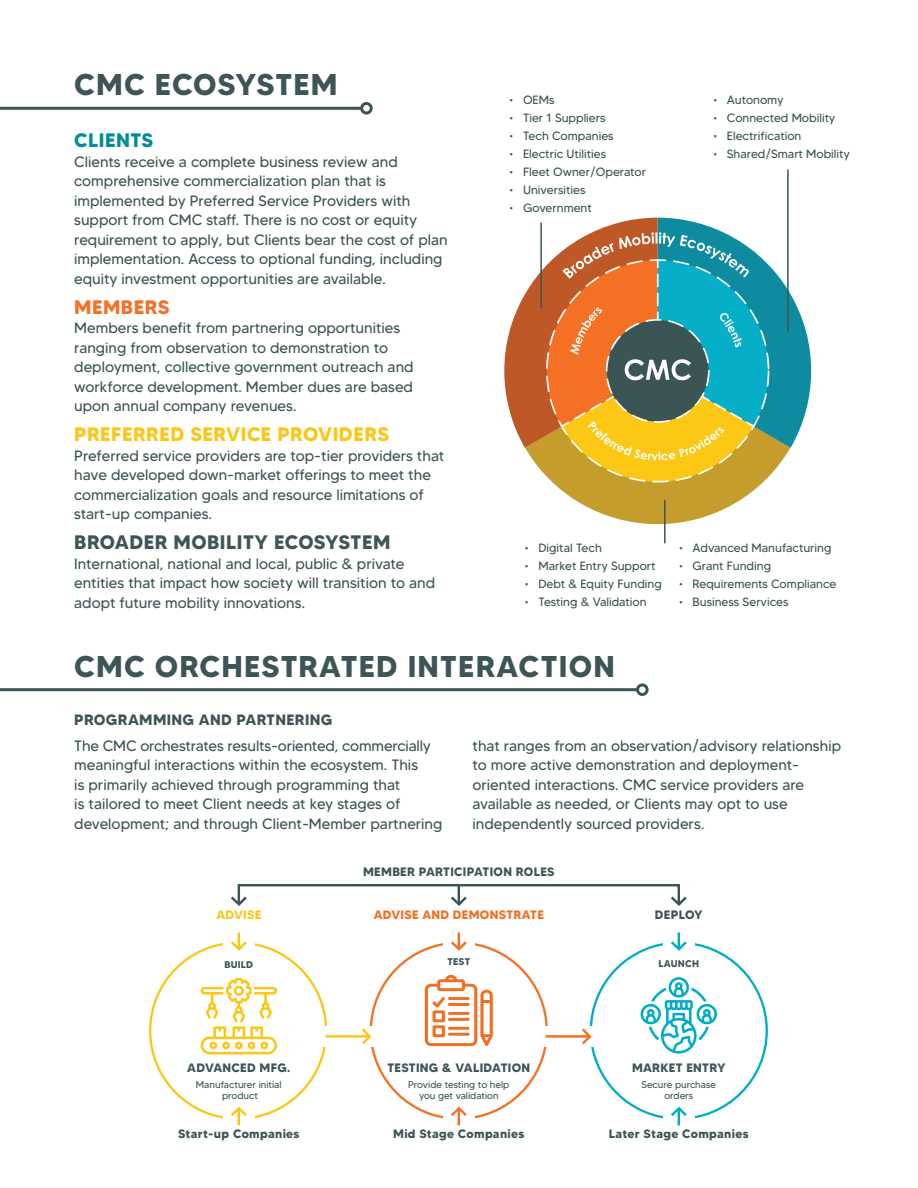
<style>
.page{position:relative;width:918px;height:1188px;background:#fff}
.page>*{position:absolute;margin:0;border:0;box-sizing:border-box;transform-origin:0 0}
.t1{font:700 30px "MADETOMMY";letter-spacing:.04em;color:#3d5557}
.t2{font:700 19.5px "MADETOMMY";letter-spacing:.025em;color:#fcc616}
.t3{font:700 19.5px "MADETOMMY";letter-spacing:.025em;color:#3d5557}
.t4{font:700 19.5px "MADETOMMY";letter-spacing:.025em;color:#008c9e}
.t5{font:700 19.5px "MADETOMMY";letter-spacing:.025em;color:#f37024}
.t6{font:15px/19.5px "MADETOMMY";color:#3d5557}
.t7{font:700 15px "MADETOMMY";letter-spacing:.025em;color:#3d5557}
.t8{font:700 12.15px "MADETOMMY";letter-spacing:.025em;color:#3d5557}
.t9{font:700 12.15px "MADETOMMY";letter-spacing:.025em;color:#f26e21}
.t10{font:700 12.15px "MADETOMMY";letter-spacing:.025em;color:#fcc616}
.t11{font:12px "MADETOMMY";color:#3d5557}
.t12{font:9.75px/10.9px "MADETOMMY";color:#3d5557;text-align:center}
.t13{font:700 9.75px "MADETOMMY";letter-spacing:.025em;color:#3d5557}
</style>
<div class="page">
<svg style="left:504px;top:218px;width:308px;height:306px"></svg>
<hr style="left:0;top:107px;width:361px;height:3px;background:#3d5557">
<div style="left:360px;top:102px;width:13px;height:13px;border:3px solid #3d5557;border-radius:50%"></div>
<hr style="left:0;top:688px;width:637px;height:3px;background:#3d5557">
<div style="left:636px;top:683px;width:13px;height:13px;border:3px solid #3d5557;border-radius:50%"></div>
<hr style="left:540px;top:223px;width:2px;height:85px;background:#3d5557">
<hr style="left:664px;top:500px;width:2px;height:43px;background:#3d5557">
<hr style="left:787px;top:170px;width:2px;height:162px;background:#3d5557">
<svg style="left:231px;top:1106px;width:16px;height:19px"></svg>
<svg style="left:671px;top:1106px;width:16px;height:19px"></svg>
<svg style="left:451px;top:1106px;width:16px;height:19px"></svg>
<svg style="left:200px;top:978px;width:77px;height:76px"></svg>
<svg style="left:425px;top:974px;width:68px;height:72px"></svg>
<svg style="left:641px;top:977px;width:76px;height:77px"></svg>
<hr style="left:325px;top:1035px;width:44px;height:3px;background:#fcc616">
<svg style="left:359px;top:1028px;width:13px;height:17px"></svg>
<svg style="left:231px;top:932px;width:16px;height:19px"></svg>
<svg style="left:451px;top:932px;width:16px;height:19px"></svg>
<svg style="left:671px;top:932px;width:16px;height:19px"></svg>
<svg style="left:231px;top:884px;width:456px;height:22px"></svg>
<hr style="left:546px;top:1035px;width:43px;height:3px;background:#f37024">
<svg style="left:579px;top:1028px;width:13px;height:17px"></svg>
<h1 class="t1" style="left:74px;top:66px;width:265px">CMC ECOSYSTEM</h1>
<h2 class="t4" style="left:74px;top:128px;width:81px">CLIENTS</h2>
<p class="t6" style="left:74px;top:151px;width:375px">Clients receive a complete business review and comprehensive commercialization plan that is implemented by Preferred Service Providers with support from CMC staff. There is no cost or equity requirement to apply, but Clients bear the cost of plan implementation. Access to optional funding, including equity investment opportunities are available.</p>
<h2 class="t5" style="left:74px;top:295px;width:97px">MEMBERS</h2>
<p class="t6" style="left:74px;top:318px;width:341px">Members benefit from partnering opportunities ranging from observation to demonstration to deployment, collective government outreach and workforce development. Member dues are based upon annual company revenues.</p>
<h2 class="t2" style="left:74px;top:422px;width:316px">PREFERRED SERVICE PROVIDERS</h2>
<p class="t6" style="left:74px;top:446px;width:372px">Preferred service providers are top-tier providers that have developed down-market offerings to meet the commercialization goals and resource limitations of start-up companies.</p>
<h2 class="t3" style="left:74px;top:530px;width:318px">BROADER MOBILITY ECOSYSTEM</h2>
<p class="t6" style="left:74px;top:554px;width:362px">International, national and local, public &amp; private entities that impact how society will transition to and adopt future mobility innovations.</p>
<p class="t11" style="left:510px;top:92px;width:47px">• OEMs</p>
<p class="t11" style="left:510px;top:110px;width:98px">• Tier 1 Suppliers</p>
<p class="t11" style="left:510px;top:128px;width:106px">• Tech Companies</p>
<p class="t11" style="left:510px;top:146px;width:98px">• Electric Utilities</p>
<p class="t11" style="left:510px;top:164px;width:138px">• Fleet Owner/Operator</p>
<p class="t11" style="left:510px;top:182px;width:77px">• Universities</p>
<p class="t11" style="left:510px;top:200px;width:84px">• Government</p>
<p class="t11" style="left:525px;top:540px;width:78px">• Digital Tech</p>
<p class="t11" style="left:525px;top:558px;width:132px">• Market Entry Support</p>
<p class="t11" style="left:525px;top:576px;width:138px">• Debt &amp; Equity Funding</p>
<p class="t11" style="left:525px;top:594px;width:123px">• Testing &amp; Validation</p>
<h1 class="t1" style="left:74px;top:648px;width:542px">CMC ORCHESTRATED INTERACTION</h1>
<p class="t7" style="left:74px;top:711px;width:260px">PROGRAMMING AND PARTNERING</p>
<p class="t11" style="left:713px;top:92px;width:72px">• Autonomy</p>
<p class="t11" style="left:713px;top:110px;width:124px">• Connected Mobility</p>
<p class="t11" style="left:713px;top:128px;width:90px">• Electrification</p>
<p class="t11" style="left:713px;top:146px;width:138px">• Shared/Smart Mobility</p>
<p class="t11" style="left:679px;top:540px;width:154px">• Advanced Manufacturing</p>
<p class="t11" style="left:679px;top:558px;width:94px">• Grant Funding</p>
<p class="t11" style="left:679px;top:576px;width:159px">• Requirements Compliance</p>
<p class="t11" style="left:679px;top:594px;width:111px">• Business Services</p>
<p class="t6" style="left:74px;top:736px;width:370px">The CMC orchestrates results-oriented, commercially meaningful interactions within the ecosystem. This<br>is primarily achieved through programming that<br>is tailored to meet Client needs at key stages of development; and through Client-Member partnering</p>
<p class="t6" style="left:472px;top:736px;width:370px">that ranges from an observation/advisory relationship to more active demonstration and deployment&shy;oriented interactions. CMC service providers are available as needed, or Clients may opt to use independently sourced providers.</p>
<p class="t8" style="left:363px;top:865px;width:193px">MEMBER PARTICIPATION ROLES</p>
<p class="t10" style="left:216px;top:907px;width:46px">ADVISE</p>
<p class="t9" style="left:374px;top:907px;width:172px">ADVISE AND DEMONSTRATE</p>
<p class="t8" style="left:655px;top:907px;width:49px">DEPLOY</p>
<p class="t13" style="left:224px;top:958px;width:30px">BUILD</p>
<p class="t8" style="left:187px;top:1060px;width:105px">ADVANCED MFG.</p>
<p class="t12" style="left:196px;top:1079px;width:87px">Manufacturer initial product</p>
<p class="t13" style="left:447px;top:955px;width:24px">TEST</p>
<p class="t8" style="left:387px;top:1060px;width:144px">TESTING &amp; VALIDATION</p>
<p class="t12" style="left:408px;top:1079px;width:103px">Provide testing to help you get validation</p>
<p class="t13" style="left:658px;top:958px;width:42px">LAUNCH</p>
<p class="t8" style="left:632px;top:1060px;width:95px">MARKET ENTRY</p>
<p class="t12" style="left:641px;top:1079px;width:76px">Secure purchase orders</p>
<p class="t8" style="left:178px;top:1127px;width:123px">Start-up Companies</p>
<p class="t8" style="left:393px;top:1127px;width:133px">Mid Stage Companies</p>
<p class="t8" style="left:609px;top:1127px;width:141px">Later Stage Companies</p>
</div>
